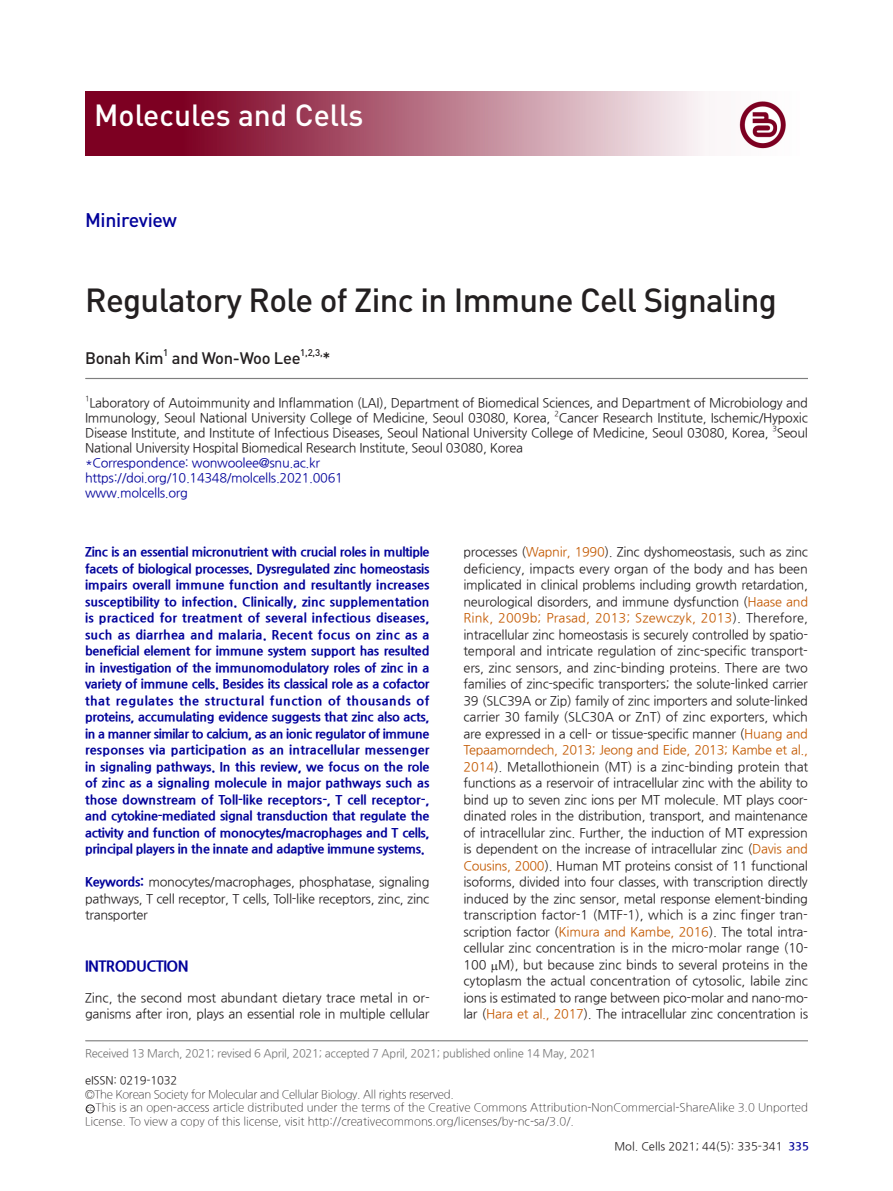
<style>
.page{position:relative;width:893px;height:1191px;background:#fff}
.page>*{position:absolute;margin:0;border:0;box-sizing:border-box;transform-origin:0 0}
.t1{font:500 33px "DIN Pro";letter-spacing:-.02em;color:#231f20}
.t2{font:500 30.15px "DIN Pro";color:#fff}
.t3{font:500 19.5px "DIN Pro";letter-spacing:-.015em;color:#00009a}
.t4{font:500 16.5px "DIN Pro";letter-spacing:-.02em;color:#231f20}
.t5{font:800 15px "Nanum Gothic";letter-spacing:-.04em;color:#00009a}
.t6{font:12.75px/16.5px "Nanum Gothic";letter-spacing:-.025em;color:#231f20}
.t7{font:800 12.75px/16.5px "Nanum Gothic";letter-spacing:-.025em;color:#00009a;text-align:justify}
.t8{font:12.75px/15px "Nanum Gothic";letter-spacing:-.025em;color:#00009a}
.t9{font:300 11.25px/13.5px "Nanum Gothic";color:#231f20}
.t10{font:11.25px "Nanum Gothic";letter-spacing:-.025em;color:#777}
.t11{font:11.25px "Nanum Gothic";color:#231f20}
.t12{font:500 9.6px "DIN Pro";color:#231f20}
.t13{font:7.5px "Nanum Gothic";color:#231f20}
.s1{font-weight:800;color:#00009a}
.s2{color:#c35900}
.s3{font-family:"DIN Pro";font-size:7.5px}
.s4{font-weight:700;color:#00009a}
</style>
<div class="page">
<img style="left:85px;top:91px;width:701px;height:65px">
<hr style="left:86px;top:378px;width:722px;height:1px;background:#7f7f7f">
<hr style="left:86px;top:1040px;width:722px;height:1px;background:#7f7f7f">
<div style="left:86px;top:1104px;width:9px;height:9px;border:1px solid #231f20;border-radius:50%"></div>
<h2 class="t2" style="left:94px;top:94px;width:271px">Molecules and Cells</h2>
<h3 class="t3" style="left:85px;top:207px;width:94px">Minireview</h3>
<h1 class="t1" style="left:85px;top:277px;width:693px">Regulatory Role of Zinc in Immune Cell Signaling</h1>
<p class="t4" style="left:85px;top:347px;width:80px">Bonah Kim</p>
<p class="t12" style="left:163px;top:346px;width:7px">1</p>
<p class="t4" style="left:172px;top:347px;width:130px">and Won-Woo Lee</p>
<p class="t12" style="left:300px;top:346px;width:24px">1,2,3,</p>
<p class="t4" style="left:322px;top:347px;width:10px">*</p>
<p class="t13" style="left:85px;top:395px;width:6px">1</p>
<p class="t6" style="left:85px;top:395px;width:724px;line-height:15px;text-indent:4px">Laboratory of Autoimmunity and Inflammation (LAI), Department of Biomedical Sciences, and Department of Microbiology and<br>Immunology, Seoul National University College of Medicine, Seoul 03080, Korea,</p>
<p class="t13" style="left:554px;top:410px;width:6px">2</p>
<p class="t6" style="left:85px;top:410px;width:724px;line-height:15px;text-indent:474px">Cancer Research Institute, Ischemic/Hypoxic<br>Disease Institute, and Institute of Infectious Diseases, Seoul National University College of Medicine, Seoul 03080, Korea,</p>
<p class="t13" style="left:772px;top:425px;width:6px">3</p>
<p class="t6" style="left:777px;top:424px;width:33px">Seoul</p>
<p class="t6" style="left:85px;top:439px;width:440px">National University Hospital Biomedical Research Institute, Seoul 03080, Korea</p>
<p class="t8" style="left:85px;top:455px;width:259px">*Correspondence: wonwoolee@snu.ac.kr https://doi.org/10.14348/molcells.2021.0061 www.molcells.org</p>
<p class="t7" style="left:85px;top:544px;width:346px">Zinc is an essential micronutrient with crucial roles in multiple facets of biological processes. Dysregulated zinc homeostasis impairs overall immune function and resultantly increases susceptibility to infection. Clinically, zinc supplementation is practiced for treatment of several infectious diseases, such as diarrhea and malaria. Recent focus on zinc as a beneficial element for immune system support has resulted in investigation of the immunomodulatory roles of zinc in a variety of immune cells. Besides its classical role as a cofactor that regulates the structural function of thousands of proteins, accumulating evidence suggests that zinc also acts, in a manner similar to calcium, as an ionic regulator of immune responses via participation as an intracellular messenger in signaling pathways. In this review, we focus on the role of zinc as a signaling molecule in major pathways such as those downstream of Toll-like receptors-, T cell receptor-, and cytokine-mediated signal transduction that regulate the activity and function of monocytes/macrophages and T cells, principal players in the innate and adaptive immune systems.</p>
<p class="t6" style="left:85px;top:874px;width:346px;text-align:justify"><span class="s1">Keywords:</span> monocytes/macrophages, phosphatase, signaling pathways, T cell receptor, T cells, Toll-like receptors, zinc, zinc transporter</p>
<p class="t5" style="left:85px;top:957px;width:105px">INTRODUCTION</p>
<p class="t6" style="left:85px;top:989px;width:346px">Zinc, the second most abundant dietary trace metal in or&shy;ganisms after iron, plays an essential role in multiple cellular</p>
<p class="t6" style="left:463px;top:544px;width:346px;text-align:justify">processes (<span class="s2">Wapnir, 1990</span>). Zinc dyshomeostasis, such as zinc deficiency, impacts every organ of the body and has been implicated in clinical problems including growth retardation, neurological disorders, and immune dysfunction (<span class="s2">Haase and Rink, 2009b; Prasad, 2013; Szewczyk, 2013</span>). Therefore, intracellular zinc homeostasis is securely controlled by spatio&shy;temporal and intricate regulation of zinc-specific transport&shy;ers, zinc sensors, and zinc-binding proteins. There are two families of zinc-specific transporters; the solute-linked carrier 39 (SLC39A or Zip) family of zinc importers and solute-linked carrier 30 family (SLC30A or ZnT) of zinc exporters, which are expressed in a cell- or tissue-specific manner (<span class="s2">Huang and Tepaamorndech, 2013; Jeong and Eide, 2013; Kambe et al., 2014</span>). Metallothionein (MT) is a zinc-binding protein that functions as a reservoir of intracellular zinc with the ability to bind up to seven zinc ions per MT molecule. MT plays coor&shy;dinated roles in the distribution, transport, and maintenance of intracellular zinc. Further, the induction of MT expression is dependent on the increase of intracellular zinc (<span class="s2">Davis and Cousins, 2000</span>). Human MT proteins consist of 11 functional isoforms, divided into four classes, with transcription directly induced by the zinc sensor, metal response element-binding transcription factor-1 (MTF-1), which is a zinc finger tran&shy;scription factor (<span class="s2">Kimura and Kambe, 2016</span>). The total intra&shy;cellular zinc concentration is in the micro-molar range (10- 100 M), but because zinc binds to several proteins in the cytoplasm the actual concentration of cytosolic, labile zinc ions is estimated to range between pico-molar and nano-mo&shy;lar (<span class="s2">Hara et al., 2017</span>). The intracellular zinc concentration is</p>
<p class="t10" style="left:85px;top:1048px;width:513px">Received 13 March, 2021; revised 6 April, 2021; accepted 7 April, 2021; published online 14 May, 2021</p>
<p class="t11" style="left:85px;top:1075px;width:94px">eISSN: 0219-1032</p>
<p class="t9" style="left:85px;top:1087px;width:724px">©The Korean Society for Molecular and Cellular Biology. All rights reserved.<br><span class="s3">cc</span> This is an open-access article distributed under the terms of the Creative Commons Attribution-NonCommercial-ShareAlike 3.0 Unported<br>License. To view a copy of this license, visit http://creativecommons.org/licenses/by-nc-sa/3.0/.</p>
<p class="t11" style="left:614px;top:1140px;width:196px">Mol. Cells 2021; 44(5): 335-341 <span class="s4">335</span></p>
</div>
